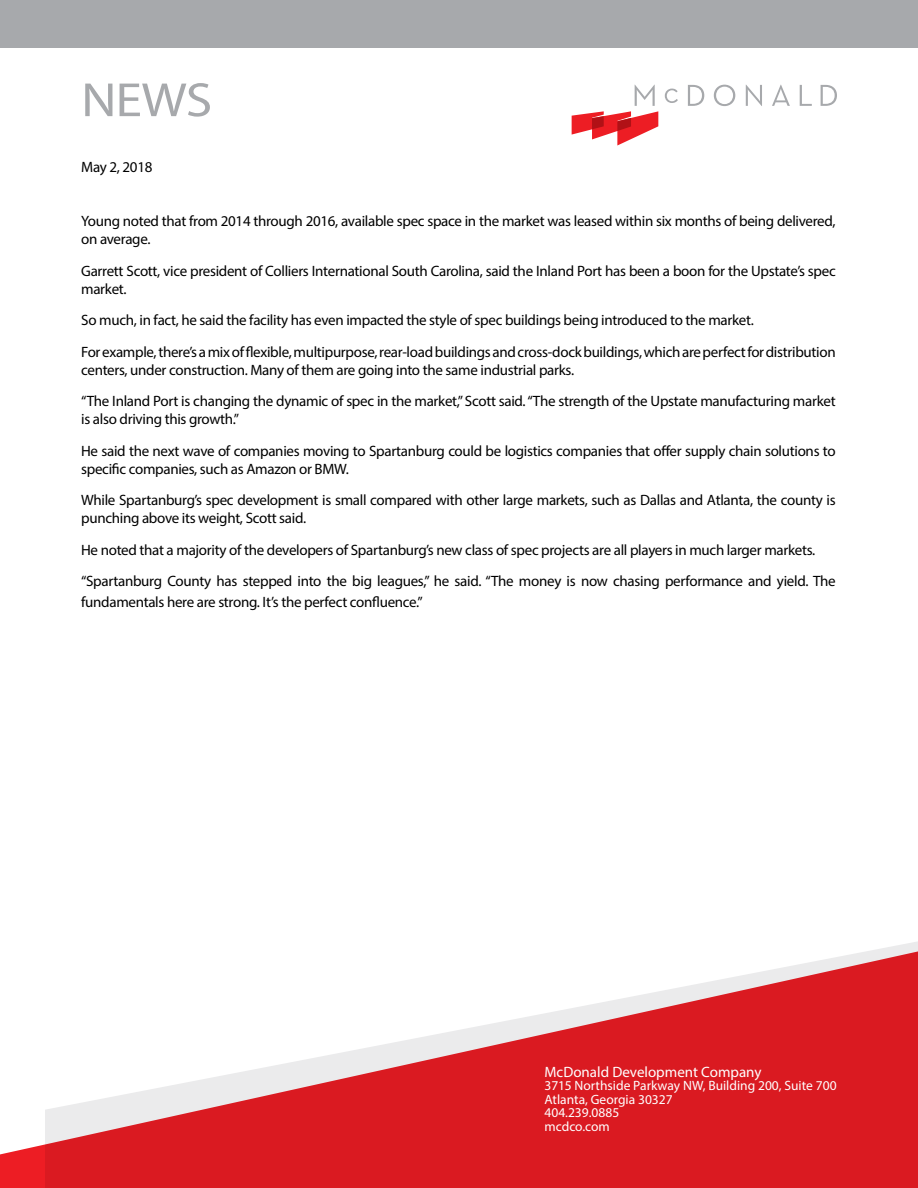
<style>
.page{position:relative;width:918px;height:1188px;background:#fff}
.page>*{position:absolute;margin:0;border:0;box-sizing:border-box;transform-origin:0 0}
.t1{font:48.3px "Myriad Pro";color:#a7a9ac;scale:1.11 1}
.t2{font:15px/31.5px "Myriad Pro";letter-spacing:-.02em;color:#000}
.t3{font:15px "Myriad Pro";color:#fff}
.t4{font:13.5px/13.5px "Myriad Pro";color:#fff}
</style>
<div class="page">
<svg style="left:0;top:1144px;width:45px;height:44px;background:#ef393f"></svg>
<svg style="left:45px;top:941px;width:873px;height:247px;fill:#da1a21"></svg>
<div style="left:0;top:0;width:918px;height:48px;background:#a7a9ac"></div>
<svg style="left:665px;top:89px;width:13px;height:14px"></svg>
<svg style="left:688px;top:85px;width:16px;height:21px"></svg>
<svg style="left:714px;top:85px;width:21px;height:21px"></svg>
<svg style="left:746px;top:85px;width:16px;height:21px"></svg>
<svg style="left:772px;top:85px;width:18px;height:21px"></svg>
<svg style="left:800px;top:85px;width:12px;height:21px"></svg>
<svg style="left:821px;top:85px;width:16px;height:21px"></svg>
<svg style="left:572px;top:85px;width:86px;height:61px"></svg>
<h1 class="t1" style="left:81px;top:70px;width:120px">NEWS</h1>
<p class="t2" style="left:81px;top:151px;width:73px">May 2, 2018</p>
<p class="t2" style="left:81px;top:212px;width:756px;line-height:18px">Young noted that from 2014 through 2016, available spec space in the market was leased within six months of being delivered, on average.</p>
<p class="t2" style="left:81px;top:261px;width:756px;line-height:18px">Garrett Scott, vice president of Colliers International South Carolina, said the Inland Port has been a boon for the Upstate’s spec market.</p>
<p class="t2" style="left:81px;top:304px;width:756px">So much, in fact, he said the facility has even impacted the style of spec buildings being introduced to the market.<br>For example, there’s a mix of flexible, multipurpose, rear-load buildings and cross-dock buildings, which are perfect for distribution</p>
<p class="t2" style="left:81px;top:354px;width:756px">centers, under construction. Many of them are going into the same industrial parks.<br>“The Inland Port is changing the dynamic of spec in the market,” Scott said. “The strength of the Upstate manufacturing market</p>
<p class="t2" style="left:81px;top:403px;width:756px">is also driving this growth.”<br>He said the next wave of companies moving to Spartanburg could be logistics companies that offer supply chain solutions to</p>
<p class="t2" style="left:81px;top:453px;width:756px">specific companies, such as Amazon or BMW.<br>While Spartanburg’s spec development is small compared with other large markets, such as Dallas and Atlanta, the county is</p>
<p class="t2" style="left:81px;top:502px;width:756px">punching above its weight, Scott said.<br>He noted that a majority of the developers of Spartanburg’s new class of spec projects are all players in much larger markets. “Spartanburg County has stepped into the big leagues,” he said. “The money is now chasing performance and yield. The</p>
<p class="t2" style="left:81px;top:586px;width:343px">fundamentals here are strong. It’s the perfect confluence.”</p>
<p class="t3" style="left:544px;top:1063px;width:219px">McDonald Development Company</p>
<p class="t4" style="left:544px;top:1079px;width:294px">3715 Northside Parkway NW, Building 200, Suite 700<br>Atlanta, Georgia 30327<br>404.239.0885<br>mcdco.com</p>
</div>
